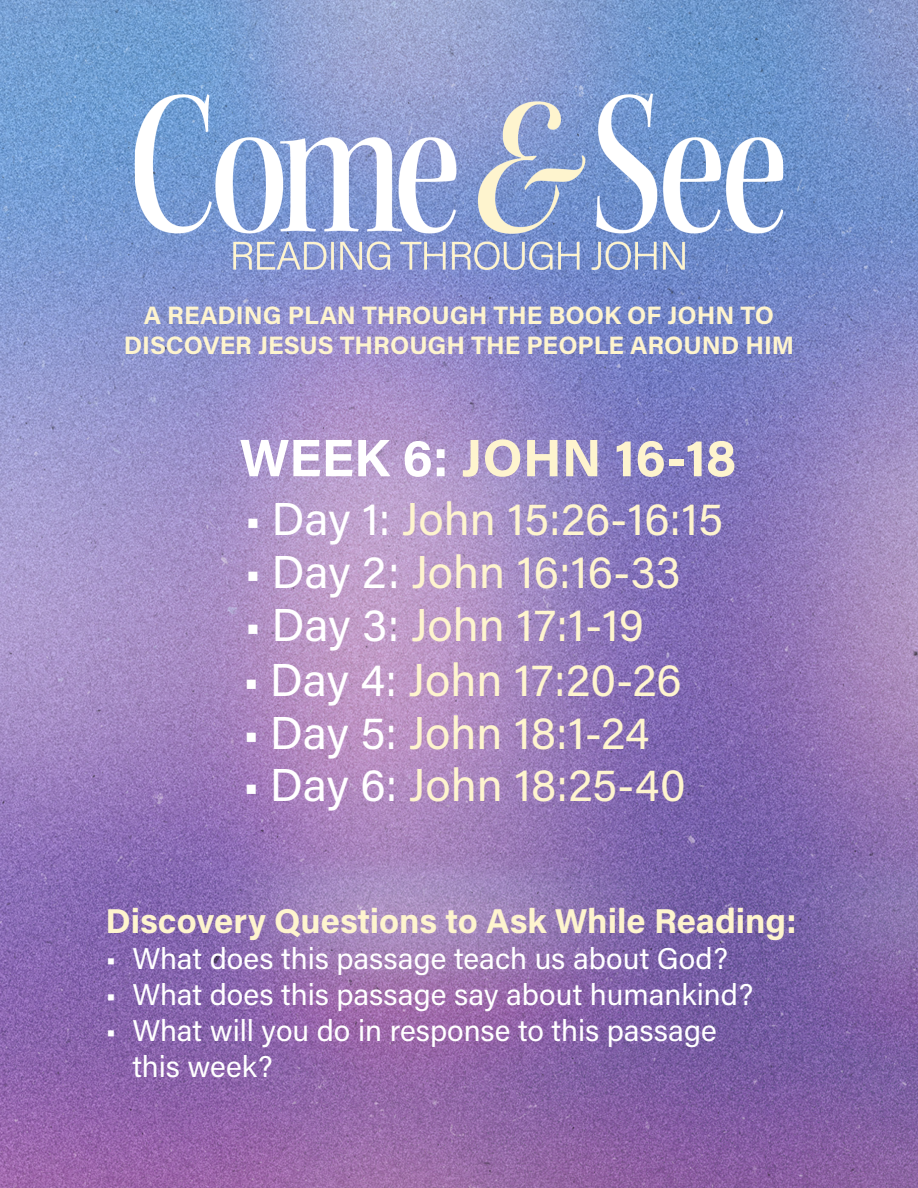
<style>
.page{position:relative;width:918px;height:1188px;background:#fff}
.page>*{position:absolute;margin:0;border:0;box-sizing:border-box;transform-origin:0 0}
.t1{font:700 52.8px "Acumin Pro";color:#fef4ce}
.t2{font:46.05px "Acumin Pro";color:#fef4ce}
.t3{font:700 34.5px "Acumin Pro";color:#fef4ce}
.t4{font:30px/36px "Acumin Pro";color:#fff}
.t5{font:700 25.2px/30.3px "Acumin Pro";color:#fef4ce;text-align:center}
.s1{color:#fff}
</style>
<div class="page">
<img style="left:0;top:0;width:918px;height:1188px">
<img style="left:135px;top:93px;width:648px;height:179px">
<p class="t5" style="left:124px;top:299px;width:672px">A READING PLAN THROUGH THE BOOK OF JOHN TO<br>DISCOVER JESUS THROUGH THE PEOPLE AROUND HIM</p>
<h1 class="t1" style="left:239px;top:421px;width:499px"><span class="s1">WEEK 6:</span> JOHN 16-18</h1>
<h2 class="t2" style="left:244px;top:487px;width:480px"><span class="s1">• Day 1:</span> John 15:26-16:15</h2>
<h2 class="t2" style="left:244px;top:540px;width:438px"><span class="s1">• Day 2:</span> John 16:16-33</h2>
<h2 class="t2" style="left:244px;top:593px;width:401px"><span class="s1">• Day 3:</span> John 17:1-19</h2>
<h2 class="t2" style="left:243px;top:648px;width:440px"><span class="s1">• Day 4:</span> John 17:20-26</h2>
<h2 class="t2" style="left:243px;top:701px;width:408px"><span class="s1">• Day 5:</span> John 18:1-24</h2>
<h2 class="t2" style="left:243px;top:753px;width:445px"><span class="s1">• Day 6:</span> John 18:25-40</h2>
<p class="t3" style="left:105px;top:897px;width:693px">Discovery Questions to Ask While Reading:</p>
<p class="t4" style="left:105px;top:939px;width:624px">• What does this passage teach us about God?</p>
<p class="t4" style="left:105px;top:975px;width:649px">• What does this passage say about humankind?</p>
<p class="t4" style="left:132px;top:1011px;width:586px;text-indent:-27px">• What will you do in response to this passage this week?</p>
</div>
